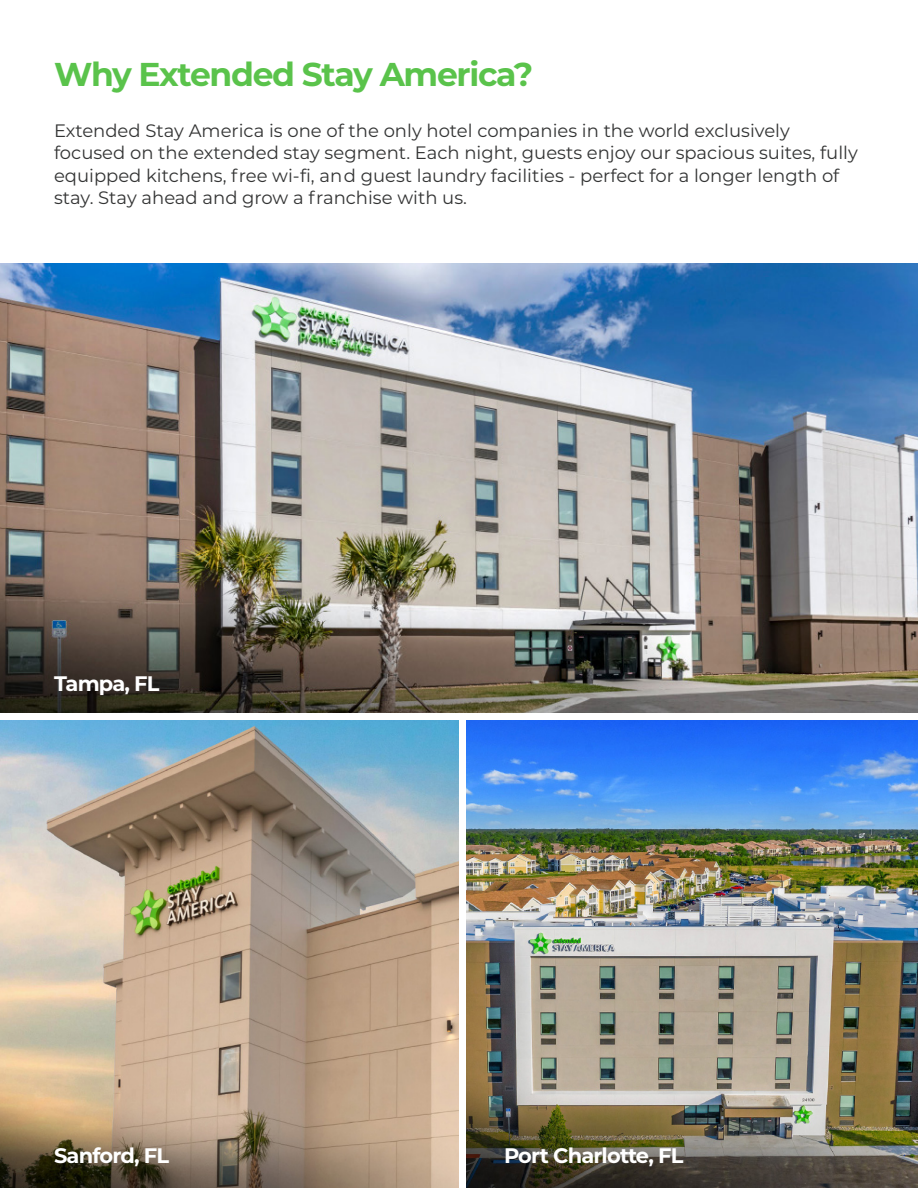
<style>
.page{position:relative;width:918px;height:1188px;background:#fff}
.page>*{position:absolute;margin:0;border:0;box-sizing:border-box;transform-origin:0 0}
.t1{font:700 33px "Montserrat";letter-spacing:-.04em;color:#5ac34b}
.t2{font:700 21px "Montserrat";letter-spacing:-.04em;color:#fff}
.t3{font:18px/22.5px "Montserrat";color:#333434}
</style>
<div class="page">
<img style="left:0;top:264px;width:918px;height:449px">
<img style="left:0;top:720px;width:459px;height:468px">
<img style="left:466px;top:720px;width:452px;height:468px">
<p class="t1" style="left:54px;top:50px;width:481px">Why Extended Stay America?</p>
<p class="t3" style="left:54px;top:119px;width:805px">Extended Stay America is one of the only hotel companies in the world exclusively focused on the extended stay segment. Each night, guests enjoy our spacious suites, fully equipped kitchens, free wi-fi, and guest laundry facilities - perfect for a longer length of stay. Stay ahead and grow a franchise with us.</p>
<p class="t2" style="left:54px;top:668px;width:107px">Tampa, FL</p>
<p class="t2" style="left:54px;top:1140px;width:117px">Sanford, FL</p>
<p class="t2" style="left:504px;top:1140px;width:181px">Port Charlotte, FL</p>
</div>
